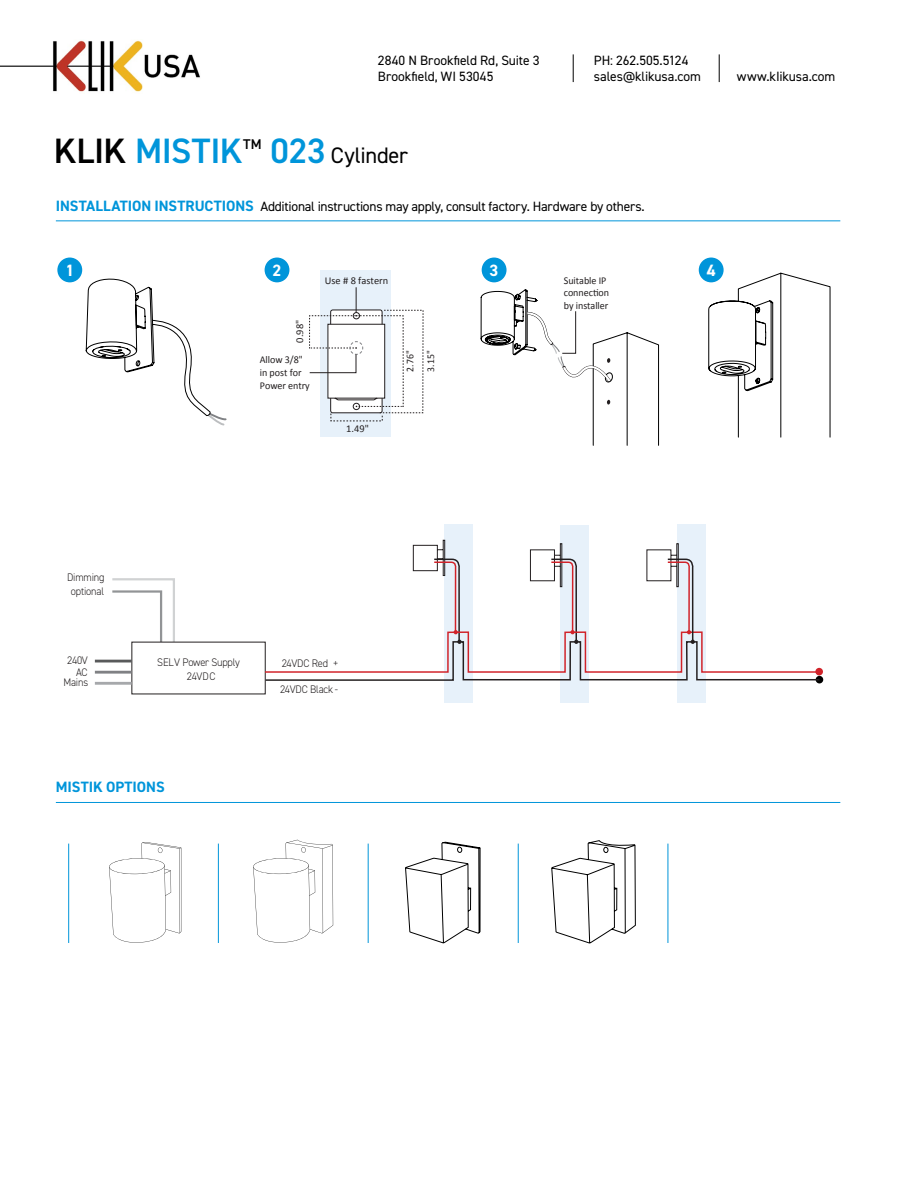
<style>
.page{position:relative;width:918px;height:1188px;background:#fff}
.page>*{position:absolute;margin:0;border:0;box-sizing:border-box;transform-origin:0 0}
.t1{font:600 35.4px "DIN2014";letter-spacing:-.01em;color:#0095da}
.t2{font:22.5px "DIN2014";letter-spacing:-.01em;color:#000}
.t3{font:700 16.5px "DIN2014";color:#fff}
.t4{font:700 15px "DIN2014";letter-spacing:-.005em;color:#0095da}
.t5{font:600 14.1px "DIN2014";color:#000}
.t6{font:13.5px/16.2px "DIN2014";letter-spacing:-.01em;color:#000}
.t7{font:300 10.95px/14.1px "DIN2014";letter-spacing:-.02em;color:#231f20;text-align:center;scale:.95 1}
.t8{font:10.5px/12.1px "Calibri";letter-spacing:-.005em;color:#231f20}
.t9{font:10.5px/20.7px "Calibri";letter-spacing:-.005em;color:#231f20;scale:.94 1}
.s1{color:#000}
.s2{font-weight:600;font-size:35.4px;color:#0095da}
.s3{font-weight:700;font-size:15px;color:#0095da}
</style>
<div class="page">
<svg style="left:573px;top:54px;width:1px;height:28px"></svg>
<svg style="left:719px;top:54px;width:1px;height:28px"></svg>
<img style="left:0;top:40px;width:200px;height:52px">
<svg style="left:86px;top:278px;width:141px;height:148px"></svg>
<svg style="left:481px;top:289px;width:178px;height:157px"></svg>
<svg style="left:708px;top:273px;width:122px;height:165px"></svg>
<div style="left:321px;top:271px;width:70px;height:166px;background:#e7f1fa"></div>
<svg style="left:112px;top:578px;width:64px;height:71px"></svg>
<div style="left:444px;top:524px;width:29px;height:178px;background:#e7f1fa"></div>
<div style="left:132px;top:642px;width:133px;height:52px;background:#fff"></div>
<hr style="left:95px;top:660px;width:37px;height:2px;background:#595a5b">
<hr style="left:95px;top:671px;width:37px;height:3px;background:#808184">
<hr style="left:95px;top:682px;width:37px;height:3px;background:#a6a8ab">
<div style="left:561px;top:525px;width:28px;height:178px;background:#e7f1fa"></div>
<div style="left:677px;top:524px;width:29px;height:178px;background:#e7f1fa"></div>
<div style="left:815px;top:668px;width:8px;height:7px;background:#d1232a;border-radius:50%"></div>
<div style="left:816px;top:676px;width:7px;height:7px;background:#000;border-radius:50%"></div>
<svg style="left:264px;top:540px;width:557px;height:142px"></svg>
<svg style="left:551px;top:841px;width:85px;height:102px"></svg>
<svg style="left:405px;top:842px;width:75px;height:101px"></svg>
<svg style="left:253px;top:840px;width:80px;height:103px"></svg>
<svg style="left:109px;top:842px;width:72px;height:101px"></svg>
<hr style="left:68px;top:844px;width:1px;height:99px;background:#0095da">
<hr style="left:218px;top:844px;width:1px;height:99px;background:#0095da">
<hr style="left:368px;top:844px;width:1px;height:99px;background:#0095da">
<hr style="left:518px;top:844px;width:1px;height:99px;background:#0095da">
<hr style="left:668px;top:844px;width:1px;height:99px;background:#0095da">
<svg style="left:309px;top:287px;width:114px;height:134px"></svg>
<hr style="left:56px;top:220px;width:784px;height:1px;background:#0095da">
<hr style="left:56px;top:802px;width:784px;height:1px;background:#0095da">
<div style="left:57px;top:258px;width:25px;height:24px;background:#0095da;border-radius:50%"></div>
<div style="left:265px;top:258px;width:24px;height:24px;background:#0095da;border-radius:50%"></div>
<div style="left:482px;top:258px;width:25px;height:24px;background:#0095da;border-radius:50%"></div>
<div style="left:699px;top:258px;width:25px;height:24px;background:#0095da;border-radius:50%"></div>
<p class="t6" style="left:378px;top:52px;width:163px">2840 N Brookfield Rd, Suite 3<br>Brookfield, WI 53045</p>
<p class="t6" style="left:594px;top:52px;width:109px">PH: 262.505.5124 sales@klikusa.com</p>
<p class="t6" style="left:737px;top:68px;width:100px">www.kIikusa.com</p>
<h1 class="t1" style="left:54px;top:128px;width:190px"><span class="s1">KLIK</span> MISTIK</h1>
<p class="t5" style="left:243px;top:135px;width:20px">TM</p>
<h2 class="t2" style="left:270px;top:141px;width:139px"><span class="s2">023</span> Cylinder</h2>
<p class="t6" style="left:56px;top:198px;width:590px"><span class="s3">INSTALLATION INSTRUCTIONS</span> Additional instructions may apply, consult factory. Hardware by others.</p>
<p class="t3" style="left:65px;top:259px;width:10px">1</p>
<p class="t3" style="left:273px;top:259px;width:10px">2</p>
<p class="t3" style="left:490px;top:259px;width:10px">3</p>
<p class="t3" style="left:707px;top:259px;width:10px">4</p>
<p class="t8" style="left:325px;top:274px;width:65px">Use # 8 fastern</p>
<p class="t8" style="left:564px;top:274px;width:47px">Suitable IP connection by installer</p>
<p class="t8" style="left:293px;top:343px;width:24px;rotate:-90deg">0.98"</p>
<p class="t8" style="left:260px;top:353px;width:52px;line-height:12.8px">Allow 3/8" in post for<br>Power entry</p>
<p class="t8" style="left:346px;top:422px;width:24px">1.49"</p>
<p class="t9" style="left:399px;top:372px;width:24px;rotate:-90deg">2.76"<br>3.15"</p>
<p class="t7" style="left:67px;top:570px;width:41px">Dimming optional</p>
<p class="t7" style="left:63px;top:655px;width:28px;line-height:10.8px;text-align:right">240V<br>AC<br>Mains</p>
<p class="t7" style="left:157px;top:655px;width:88px">SELV Power Supply<br>24VDC</p>
<p class="t4" style="left:56px;top:777px;width:110px">MISTIK OPTIONS</p>
<p class="t7" style="left:282px;top:656px;width:61px">24VDC Red +</p>
<p class="t7" style="left:280px;top:682px;width:63px">24VDC Black -</p>
</div>
